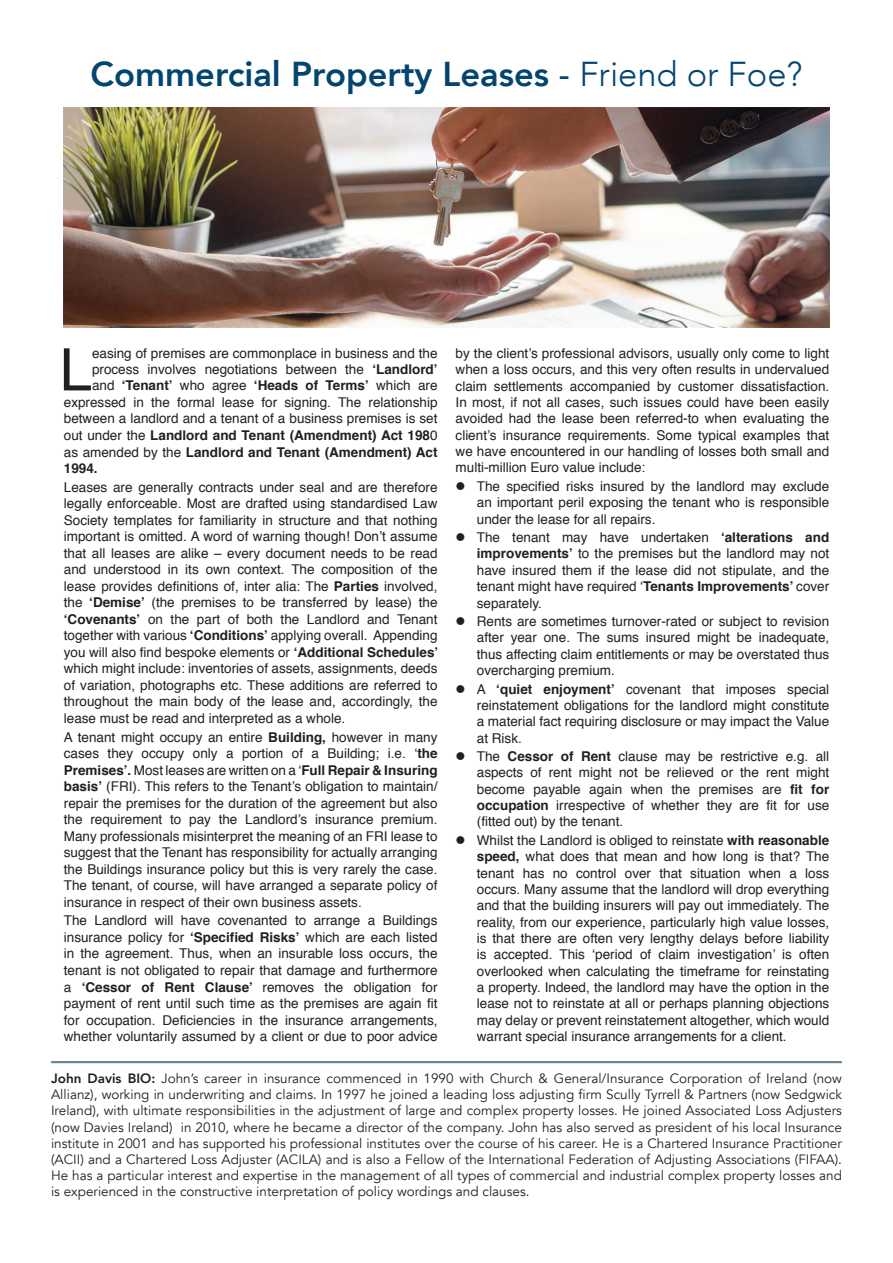
<style>
.page{position:relative;width:893px;height:1263px;background:#fff}
.page>*{position:absolute;margin:0;border:0;box-sizing:border-box;transform-origin:0 0}
.basic_par{font:58.65px "Helvetica";color:#231f20}
.basic_par-2{font:800 34.5px "Avenir";color:#044570}
.basic_par-3{font:13.5px/16.4px "Helvetica";color:#231f20;text-align:justify}
.t1{font:13.5px/16.2px "Avenir";color:#231f20;text-align:justify}
.basic_par-4{font:700 13.5px "Helvetica";color:#231f20}
.s1{font-weight:500}
.s2{font-weight:300}
.s3{font-weight:700}
.s4{font-weight:400}
.s5{font-weight:800}
</style>
<div class="page">
<img style="left:64px;top:107px;width:765px;height:221px">
<hr style="left:51px;top:1061px;width:791px;height:2px;background:#658694">
<p class="basic_par-2" style="left:90px;top:47px;width:713px">Commercial Property Leases <span class="s1">-</span> <span class="s2">Friend or Foe?</span></p>
<p class="basic_par" style="left:59px;top:325px;width:34px">L</p>
<p class="basic_par-3" style="left:92px;top:345px;width:347px">easing of premises are commonplace in business and the</p>
<p class="basic_par-3" style="left:92px;top:362px;width:347px">process involves negotiations between the <span class="s3">‘Landlord’</span></p>
<p class="basic_par-4" style="left:92px;top:375px;width:347px"><span class="s4">and</span> ‘Tenant’ <span class="s4">who agree</span> ‘Heads of Terms’ <span class="s4">which are</span></p>
<p class="basic_par-3" style="left:64px;top:394px;width:375px">expressed in the formal lease for signing. The relationship</p>
<p class="basic_par-3" style="left:64px;top:411px;width:375px">between a landlord and a tenant of a business premises is set</p>
<p class="basic_par-4" style="left:64px;top:424px;width:375px"><span class="s4">out under the</span> Landlord and Tenant (Amendment) Act 198<span class="s4">0</span></p>
<p class="basic_par-4" style="left:64px;top:441px;width:375px"><span class="s4">as amended by the</span> Landlord and Tenant (Amendment) Act</p>
<p class="basic_par-4" style="left:64px;top:457px;width:35px">1994.</p>
<p class="basic_par-3" style="left:64px;top:479px;width:376px">Leases are generally contracts under seal and are therefore legally enforceable. Most are drafted using standardised Law Society templates for familiarity in structure and that nothing important is omitted. A word of warning though! Don’t assume that all leases are alike – every document needs to be read and understood in its own context. The composition of the lease provides definitions of, inter alia: The <span class="s3">Parties</span> involved, the <span class="s3">‘Demise’</span> (the premises to be transferred by lease) the <span class="s3">‘Covenants’</span> on the part of both the Landlord and Tenant together with various <span class="s3">‘Conditions’</span> applying overall. Appending you will also find bespoke elements or <span class="s3">‘Additional Schedules’ </span>which might include: inventories of assets, assignments, deeds of variation, photographs etc. These additions are referred to throughout the main body of the lease and, accordingly, the lease must be read and interpreted as a whole.</p>
<p class="basic_par-3" style="left:64px;top:729px;width:375px">A tenant might occupy an entire <span class="s3">Building,</span> however in many cases they occupy only a portion of a Building; i.e. ‘<span class="s3">the Premises’.</span> Most leases are written on a ‘<span class="s3">Full Repair &amp; Insuring basis’</span> (FRI). This refers to the Tenant’s obligation to maintain/ repair the premises for the duration of the agreement but also the requirement to pay the Landlord’s insurance premium.<br>Many professionals misinterpret the meaning of an FRI lease to suggest that the Tenant has responsibility for actually arranging the Buildings insurance policy but this is very rarely the case.<br>The tenant, of course, will have arranged a separate policy of insurance in respect of their own business assets.</p>
<p class="basic_par-3" style="left:64px;top:913px;width:375px">The Landlord will have covenanted to arrange a Buildings insurance policy for <span class="s3">‘Specified Risks’</span> which are each listed in the agreement. Thus, when an insurable loss occurs, the tenant is not obligated to repair that damage and furthermore a <span class="s3">‘Cessor of Rent Clause’</span> removes the obligation for payment of rent until such time as the premises are again fit for occupation. Deficiencies in the insurance arrangements, whether voluntarily assumed by a client or due to poor advice</p>
<p class="basic_par-3" style="left:456px;top:345px;width:375px">by the client’s professional advisors, usually only come to light when a loss occurs, and this very often results in undervalued claim settlements accompanied by customer dissatisfaction.<br>In most, if not all cases, such issues could have been easily avoided had the lease been referred-to when evaluating the client’s insurance requirements. Some typical examples that we have encountered in our handling of losses both small and multi-million Euro value include:</p>
<p class="basic_par-3" style="left:477px;top:478px;width:354px;text-indent:-21px">● The specified risks insured by the landlord may exclude an important peril exposing the tenant who is responsible under the lease for all repairs.</p>
<p class="basic_par-3" style="left:477px;top:530px;width:354px;text-indent:-21px">● The tenant may have undertaken <span class="s3">‘alterations and improvements’</span> to the premises but the landlord may not have insured them if the lease did not stipulate, and the tenant might have required ‘<span class="s3">Tenants Improvements’</span> cover separately.</p>
<p class="basic_par-3" style="left:477px;top:613px;width:354px;text-indent:-21px">● Rents are sometimes turnover-rated or subject to revision after year one. The sums insured might be inadequate, thus affecting claim entitlements or may be overstated thus overcharging premium.</p>
<p class="basic_par-3" style="left:477px;top:681px;width:354px;text-indent:-21px">● A <span class="s3">‘quiet enjoyment’</span> covenant that imposes special reinstatement obligations for the landlord might constitute a material fact requiring disclosure or may impact the Value at Risk.</p>
<p class="basic_par-3" style="left:477px;top:748px;width:354px;text-indent:-21px">● The <span class="s3">Cessor of Rent</span> clause may be restrictive e.g. all aspects of rent might not be relieved or the rent might become payable again when the premises are <span class="s3">fit for occupation</span> irrespective of whether they are fit for use (fitted out) by the tenant.</p>
<p class="basic_par-3" style="left:477px;top:832px;width:354px;text-indent:-21px">● Whilst the Landlord is obliged to reinstate <span class="s3">with reasonable speed,</span> what does that mean and how long is that? The tenant has no control over that situation when a loss occurs. Many assume that the landlord will drop everything and that the building insurers will pay out immediately. The reality, from our experience, particularly high value losses, is that there are often very lengthy delays before liability is accepted. This ‘period of claim investigation’ is often overlooked when calculating the timeframe for reinstating a property. Indeed, the landlord may have the option in the lease not to reinstate at all or perhaps planning objections may delay or prevent reinstatement altogether, which would warrant special insurance arrangements for a client.</p>
<p class="t1" style="left:51px;top:1070px;width:792px"><span class="s5">John Davis BIO:</span> John’s career in insurance commenced in 1990 with Church &amp; General/Insurance Corporation of Ireland (now Allianz), working in underwriting and claims. In 1997 he joined a leading loss adjusting firm Scully Tyrrell &amp; Partners (now Sedgwick Ireland), with ultimate responsibilities in the adjustment of large and complex property losses. He joined Associated Loss Adjusters (now Davies Ireland) in 2010, where he became a director of the company. John has also served as president of his local Insurance institute in 2001 and has supported his professional institutes over the course of his career. He is a Chartered Insurance Practitioner (ACII) and a Chartered Loss Adjuster (ACILA) and is also a Fellow of the International Federation of Adjusting Associations (FIFAA).<br>He has a particular interest and expertise in the management of all types of commercial and industrial complex property losses and is experienced in the constructive interpretation of policy wordings and clauses.</p>
</div>
